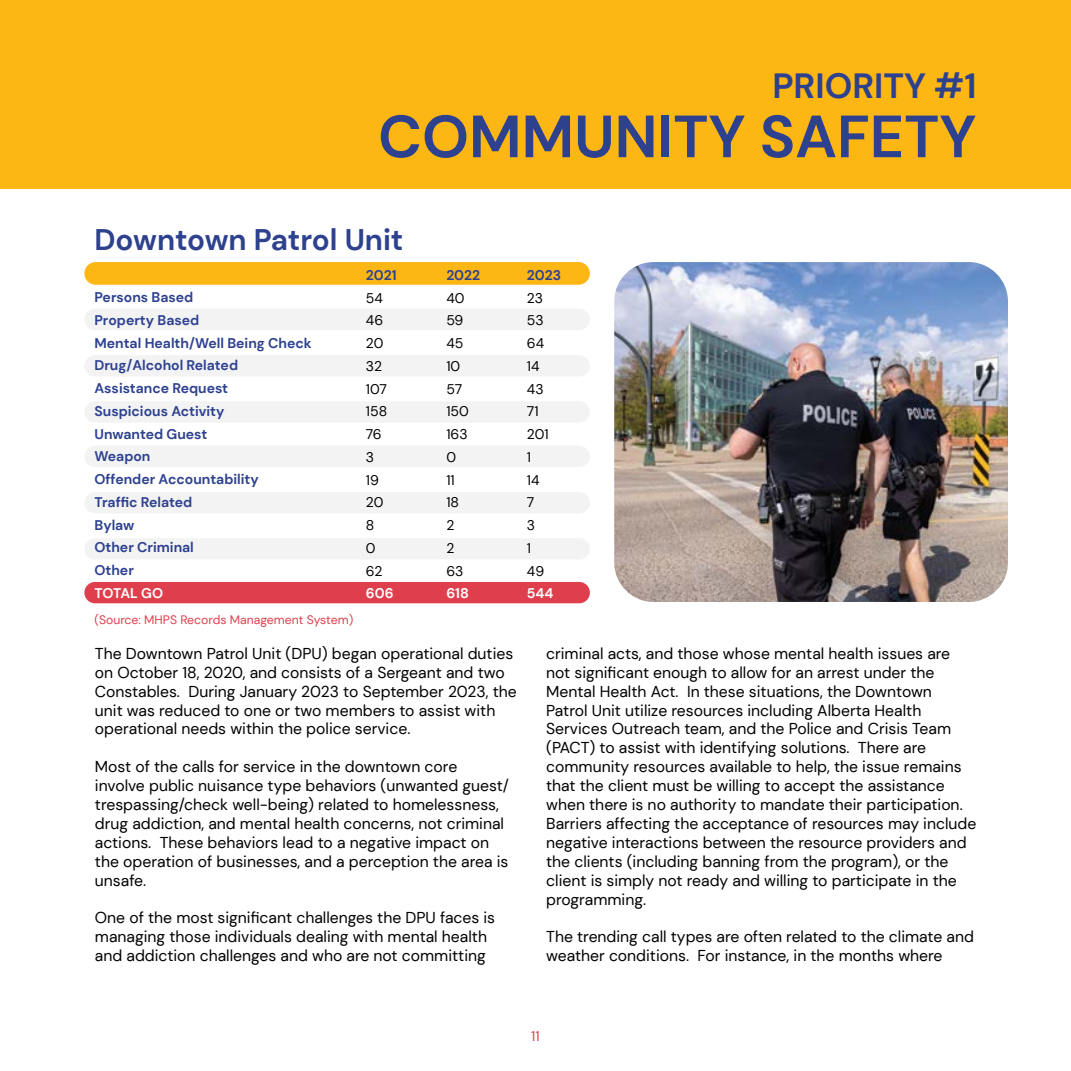
<style>
.page{position:relative;width:1071px;height:1071px;background:#fff}
.page>*{position:absolute;margin:0;border:0;box-sizing:border-box;transform-origin:0 0}
.t1{font:700 59.5px "DM Sans";color:#2d418f}
.t2{font:700 35px "DM Sans";color:#2d418f}
.t3{font:700 29.75px "DM Sans";color:#2d418f}
.t4{font:15.75px/18.9px "DM Sans";color:#000}
.t5{font:700 14px/22.8px "DM Sans";color:#2d418f}
.t6{font:14px/22.8px "DM Sans";color:#000}
.t7{font:700 14px "DM Sans";color:#fff}
.t8{font:14px "DM Sans";color:#df3f4d}
.t9{font:12.25px "DM Sans";color:#df3f4d}
</style>
<div class="page">
<div style="left:0;top:0;width:1071px;height:189px;background:#fcb715"></div>
<div style="left:84px;top:262px;width:506px;height:23px;background:#fcb715;border-radius:11px"></div>
<div style="left:84px;top:355px;width:506px;height:22px;background:#f3f3f4;border-radius:11px"></div>
<div style="left:84px;top:492px;width:506px;height:21px;background:#f3f3f4;border-radius:11px"></div>
<div style="left:84px;top:309px;width:506px;height:21px;background:#f3f3f4;border-radius:11px"></div>
<div style="left:84px;top:446px;width:506px;height:21px;background:#f3f3f4;border-radius:11px"></div>
<div style="left:84px;top:401px;width:506px;height:22px;background:#f3f3f4;border-radius:11px"></div>
<div style="left:84px;top:538px;width:506px;height:22px;background:#f3f3f4;border-radius:11px"></div>
<div style="left:84px;top:582px;width:506px;height:21px;background:#df3f4d;border-radius:11px"></div>
<img style="left:614px;top:262px;width:394px;height:340px">
<h2 class="t2" style="left:772px;top:64px;width:206px">PRIORITY #1</h2>
<h1 class="t1" style="left:378px;top:99px;width:600px">COMMUNITY SAFETY</h1>
<h3 class="t3" style="left:94px;top:221px;width:311px">Downtown Patrol Unit</h3>
<p class="t5" style="left:94px;top:286px;width:219px">Persons Based<br>Property Based<br>Mental Health/Well Being Check<br>Drug/Alcohol Related<br>Assistance Request<br>Suspicious Activity<br>Unwanted Guest<br>Weapon<br>Offender Accountability<br>Traffic Related<br>Bylaw<br>Other Criminal<br>Other</p>
<p class="t7" style="left:94px;top:584px;width:70px">TOTAL GO</p>
<p class="t9" style="left:94px;top:612px;width:260px">(Source: MHPS Records Management System)</p>
<p class="t5" style="left:366px;top:264px;width:32px">2021</p>
<p class="t6" style="left:366px;top:286px;width:23px">54<br>46<br>20<br>32<br>107<br>158<br>76<br>3<br>19<br>20<br>8<br>0<br>62</p>
<p class="t7" style="left:366px;top:585px;width:29px">606</p>
<p class="t5" style="left:446px;top:264px;width:35px">2022</p>
<p class="t6" style="left:446px;top:286px;width:24px">40<br>59<br>45<br>10<br>57<br>150<br>163<br>0<br>11<br>18<br>2<br>2<br>63</p>
<p class="t7" style="left:446px;top:585px;width:24px">618</p>
<p class="t4" style="left:95px;top:644px;width:424px">The Downtown Patrol Unit (DPU) began operational duties on October 18, 2020, and consists of a Sergeant and two Constables. During January 2023 to September 2023, the unit was reduced to one or two members to assist with operational needs within the police service.</p>
<p class="t4" style="left:95px;top:757px;width:416px">Most of the calls for service in the downtown core involve public nuisance type behaviors (unwanted guest/ trespassing/check well-being) related to homelessness, drug addiction, and mental health concerns, not criminal actions. These behaviors lead to a negative impact on the operation of businesses, and a perception the area is unsafe.</p>
<p class="t4" style="left:95px;top:908px;width:402px">One of the most significant challenges the DPU faces is managing those individuals dealing with mental health and addiction challenges and who are not committing</p>
<p class="t5" style="left:527px;top:264px;width:36px">2023</p>
<p class="t6" style="left:527px;top:286px;width:23px">23<br>53<br>64<br>14<br>43<br>71<br>201<br>1<br>14<br>7<br>3<br>1<br>49</p>
<p class="t7" style="left:527px;top:585px;width:28px">544</p>
<p class="t4" style="left:546px;top:644px;width:432px">criminal acts, and those whose mental health issues are not significant enough to allow for an arrest under the Mental Health Act. In these situations, the Downtown Patrol Unit utilize resources including Alberta Health Services Outreach team, and the Police and Crisis Team (PACT) to assist with identifying solutions. There are community resources available to help, the issue remains that the client must be willing to accept the assistance when there is no authority to mandate their participation.<br>Barriers affecting the acceptance of resources may include negative interactions between the resource providers and the clients (including banning from the program), or the client is simply not ready and willing to participate in the programming.</p>
<p class="t4" style="left:546px;top:927px;width:429px">The trending call types are often related to the climate and weather conditions. For instance, in the months where</p>
<p class="t8" style="left:531px;top:1028px;width:10px">11</p>
</div>
